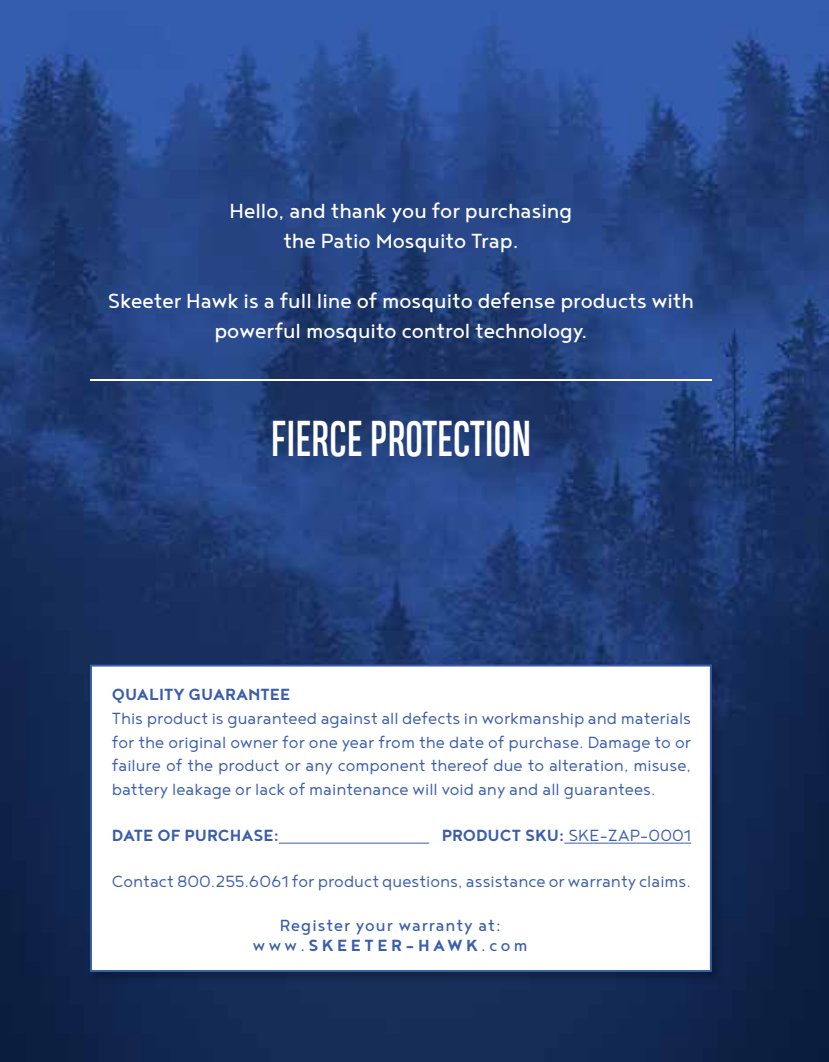
<style>
.page{position:relative;width:829px;height:1062px;background:#fff}
.page>*{position:absolute;margin:0;border:0;box-sizing:border-box;transform-origin:0 0}
.t1{font:47px "Heading Compressed Pro";color:#fff}
.t2{font:25px/30px "Noyh";color:#fff;text-align:center}
.t3{font:300 19.75px/23.8px "Noyh";color:#3b5eab;text-align:justify}
.t4{font:19.75px/19.8px "Noyh";letter-spacing:.05em;color:#3b5eab;text-align:center}
.t5{font:700 19.75px "Noyh";color:#3b5eab}
.s1{font-weight:700}
</style>
<div class="page">
<img style="left:0;top:0;width:828px;height:1062px">
<div style="left:87px;top:662px;width:636px;height:323px;background:#000;opacity:.25"></div>
<div style="left:90px;top:665px;width:621px;height:307px;background:#fff;border:2px solid #3b5eab"></div>
<hr style="left:279px;top:843px;width:150px;height:1px;background:#3b5eab">
<hr style="left:564px;top:843px;width:126px;height:1px;background:#3b5eab">
<hr style="left:90px;top:379px;width:621px;height:2px;background:#fff">
<p class="t2" style="left:229px;top:195px;width:344px">Hello, and thank you for purchasing the Patio Mosquito Trap.</p>
<p class="t2" style="left:108px;top:284px;width:587px;line-height:30.8px">Skeeter Hawk is a full line of mosquito defense products with powerful mosquito control technology.</p>
<h1 class="t1" style="left:271px;top:411px;width:261px">FIERCE PROTECTION</h1>
<p class="t5" style="left:112px;top:683px;width:180px">QUALITY GUARANTEE</p>
<p class="t3" style="left:112px;top:706px;width:580px">This product is guaranteed against all defects in workmanship and materials for the original owner for one year from the date of purchase. Damage to or failure of the product or any component thereof due to alteration, misuse, battery leakage or lack of maintenance will void any and all guarantees.</p>
<p class="t5" style="left:112px;top:824px;width:168px">DATE OF PURCHASE:</p>
<p class="t3" style="left:441px;top:823px;width:250px"><span class="s1">PRODUCT SKU:</span> SKE-ZAP-0001</p>
<p class="t3" style="left:112px;top:869px;width:580px">Contact 800.255.6061 for product questions, assistance or warranty claims.</p>
<p class="t4" style="left:253px;top:915px;width:276px">Register your warranty at: www.<span class="s1">SKEETER-HAWK</span>.com</p>
</div>
